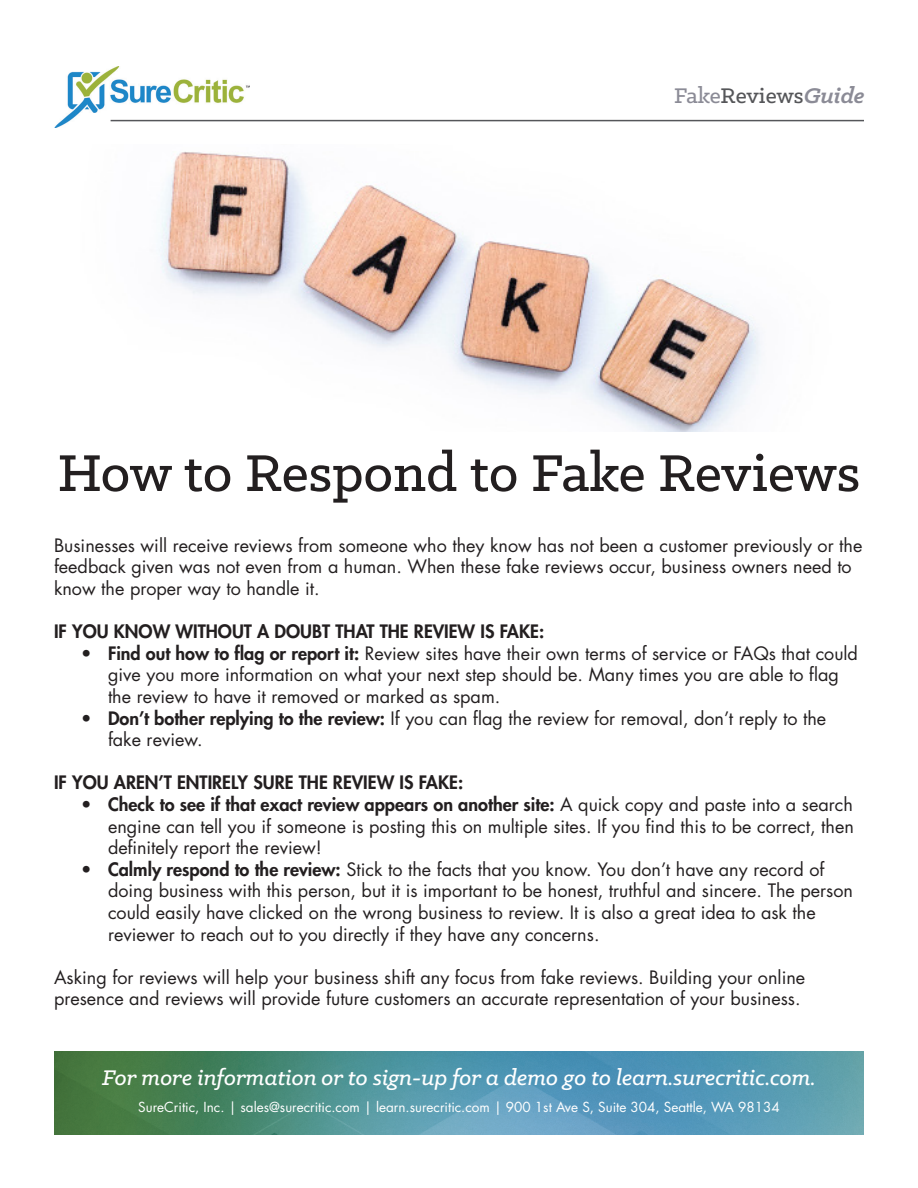
<style>
.page{position:relative;width:918px;height:1188px;background:#fff}
.page>*{position:absolute;margin:0;border:0;box-sizing:border-box;transform-origin:0 0}
.t1{font:500 58.5px "Klinic Slab";color:#231f20}
.t2{font:italic 500 24px "Klinic Slab";color:#fff}
.t3{font:500 24px "Klinic Slab";letter-spacing:-.01em;color:#555659}
.t4{font:18px/21.6px "Futura Std";color:#231f20}
.t5{font:800 18px "Futura Std";color:#231f20}
.t6{font:13.5px "Futura Std";color:#fff}
.s1{color:#8b8b96}
.s2{font-weight:700;font-style:italic;color:#8b8b96}
.s3{font-weight:800}
</style>
<div class="page">
<img style="left:55px;top:66px;width:194px;height:61px">
<hr style="left:111px;top:120px;width:753px;height:1px;background:#55565a">
<img style="left:159px;top:151px;width:602px;height:281px">
<img style="left:54px;top:1052px;width:810px;height:82px">
<p class="t3" style="left:674px;top:80px;width:194px"><span class="s1">Fake</span>Reviews<span class="s2">Guide</span></p>
<p class="t1" style="left:58px;top:435px;width:804px">How to Respond to Fake Reviews</p>
<p class="t4" style="left:54px;top:535px;width:810px">Businesses will receive reviews from someone who they know has not been a customer previously or the feedback given was not even from a human. When these fake reviews occur, business owners need to know the proper way to handle it.</p>
<p class="t5" style="left:54px;top:620px;width:492px">IF YOU KNOW WITHOUT A DOUBT THAT THE REVIEW IS FAKE:</p>
<p class="t4" style="left:108px;top:643px;width:752px;text-indent:-27px"><span class="s3">• Find out how to flag or report it:</span> Review sites have their own terms of service or FAQs that could give you more information on what your next step should be. Many times you are able to flag the review to have it removed or marked as spam.</p>
<p class="t4" style="left:108px;top:707px;width:720px;text-indent:-27px"><span class="s3">• Don’t bother replying to the review:</span> If you can flag the review for removal, don’t reply to the fake review.</p>
<p class="t5" style="left:54px;top:771px;width:411px">IF YOU AREN’T ENTIRELY SURE THE REVIEW IS FAKE:</p>
<p class="t4" style="left:108px;top:794px;width:747px;text-align:justify;text-indent:-27px"><span class="s3">• Check to see if that exact review appears on another site:</span> A quick copy and paste into a search engine can tell you if someone is posting this on multiple sites. If you find this to be correct, then definitely report the review!</p>
<p class="t4" style="left:108px;top:859px;width:747px;text-indent:-27px"><span class="s3">• Calmly respond to the review:</span> Stick to the facts that you know. You don’t have any record of doing business with this person, but it is important to be honest, truthful and sincere. The person could easily have clicked on the wrong business to review. It is also a great idea to ask the reviewer to reach out to you directly if they have any concerns.</p>
<p class="t4" style="left:54px;top:967px;width:753px">Asking for reviews will help your business shift any focus from fake reviews. Building your online presence and reviews will provide future customers an accurate representation of your business.</p>
<p class="t2" style="left:102px;top:1062px;width:715px">For more information or to sign-up for a demo go to learn.surecritic.com.</p>
<p class="t6" style="left:138px;top:1099px;width:643px">SureCritic, Inc. | sales@surecritic.com | learn.surecritic.com | 900 1st Ave S, Suite 304, Seattle, WA 98134</p>
</div>
